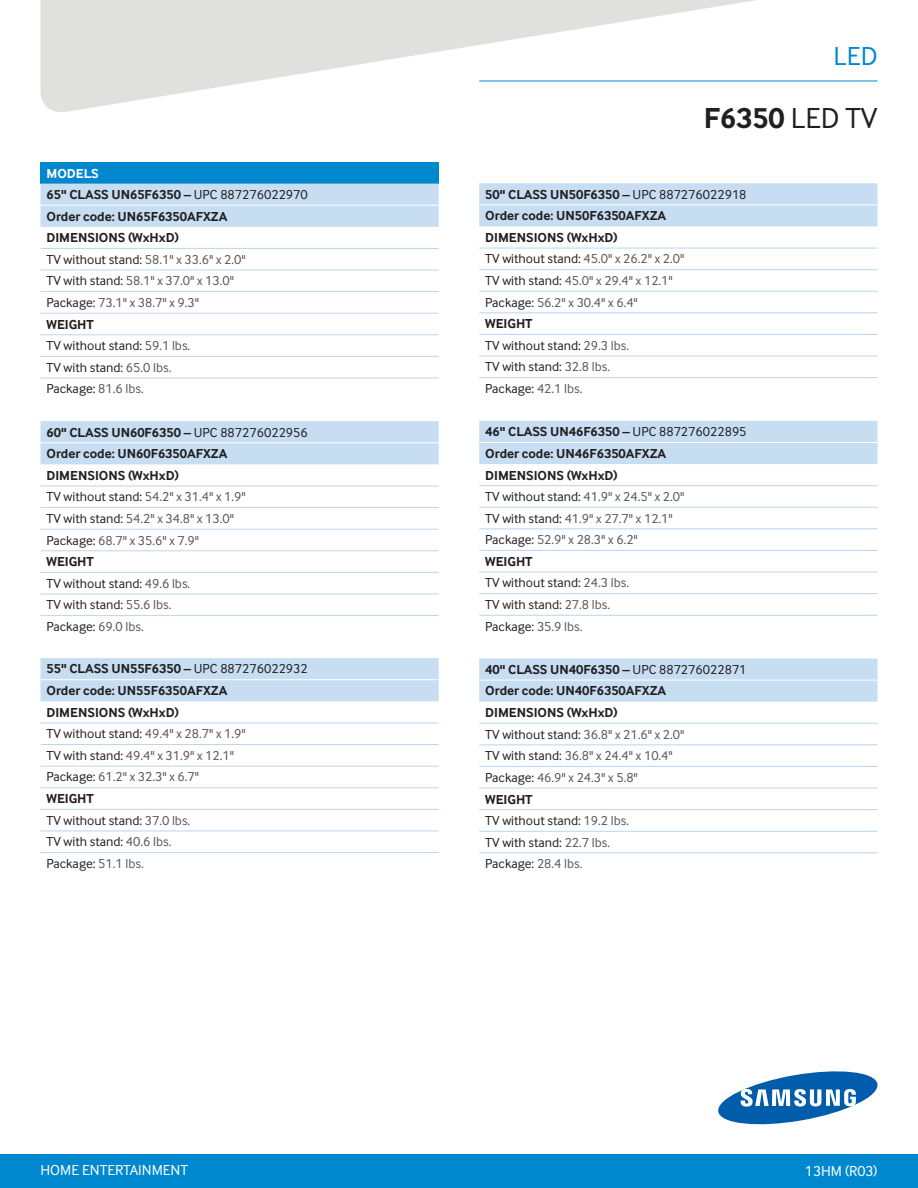
<style>
.page{position:relative;width:918px;height:1188px;background:#fff}
.page>*{position:absolute;margin:0;border:0;box-sizing:border-box;transform-origin:0 0}
.t1{font:700 30px "Inter Face";color:#231f20}
.t2{font:27px "Inter Face";color:#0088ce}
.t3{font:15px "Inter Face";color:#fff}
.t4{font:13.5px/21.6px "Inter Face";color:#231f20}
.s1{font-weight:700;color:#fff}
.s2{font-weight:700}
.s3{color:#57585a}
.s4{font-weight:400}
</style>
<div class="page">
<div style="left:0;top:1154px;width:918px;height:34px;background:#0088ce"></div>
<hr style="left:479px;top:81px;width:399px;height:1px;background:#0088ce">
<svg style="left:40px;top:0;width:718px;height:112px;fill:#e0e1df"></svg>
<svg style="left:718px;top:1071px;width:160px;height:54px"></svg>
<svg style="left:479px;top:183px;width:399px;height:519px"></svg>
<hr style="left:479px;top:248px;width:399px;height:1px;background:#b9d6ef">
<hr style="left:479px;top:269px;width:399px;height:1px;background:#b9d6ef">
<hr style="left:479px;top:291px;width:399px;height:1px;background:#b9d6ef">
<hr style="left:479px;top:312px;width:399px;height:1px;background:#b9d6ef">
<hr style="left:479px;top:334px;width:399px;height:1px;background:#b9d6ef">
<hr style="left:479px;top:356px;width:399px;height:1px;background:#b9d6ef">
<hr style="left:479px;top:377px;width:399px;height:1px;background:#b9d6ef">
<hr style="left:479px;top:485px;width:399px;height:1px;background:#b9d6ef">
<hr style="left:479px;top:507px;width:399px;height:1px;background:#b9d6ef">
<hr style="left:479px;top:528px;width:399px;height:1px;background:#b9d6ef">
<hr style="left:479px;top:550px;width:399px;height:1px;background:#b9d6ef">
<hr style="left:479px;top:572px;width:399px;height:1px;background:#b9d6ef">
<hr style="left:479px;top:593px;width:399px;height:1px;background:#b9d6ef">
<hr style="left:479px;top:615px;width:399px;height:1px;background:#b9d6ef">
<hr style="left:479px;top:723px;width:399px;height:1px;background:#b9d6ef">
<hr style="left:479px;top:744px;width:399px;height:1px;background:#b9d6ef">
<hr style="left:479px;top:766px;width:399px;height:1px;background:#b9d6ef">
<hr style="left:479px;top:788px;width:399px;height:1px;background:#b9d6ef">
<hr style="left:479px;top:809px;width:399px;height:1px;background:#b9d6ef">
<hr style="left:479px;top:831px;width:399px;height:1px;background:#b9d6ef">
<hr style="left:479px;top:852px;width:399px;height:1px;background:#b9d6ef">
<hr style="left:479px;top:204px;width:399px;height:1px;background:#fff">
<hr style="left:479px;top:442px;width:399px;height:1px;background:#fff">
<hr style="left:479px;top:680px;width:399px;height:1px;background:#fff">
<div style="left:40px;top:658px;width:399px;height:43px;background:#c6ddf2"></div>
<hr style="left:40px;top:723px;width:399px;height:1px;background:#b9d6ef">
<hr style="left:40px;top:744px;width:399px;height:1px;background:#b9d6ef">
<hr style="left:40px;top:766px;width:399px;height:1px;background:#b9d6ef">
<hr style="left:40px;top:787px;width:399px;height:1px;background:#b9d6ef">
<hr style="left:40px;top:809px;width:399px;height:1px;background:#b9d6ef">
<hr style="left:40px;top:831px;width:399px;height:1px;background:#b9d6ef">
<hr style="left:40px;top:852px;width:399px;height:1px;background:#b9d6ef">
<hr style="left:40px;top:679px;width:399px;height:1px;background:#fff">
<div style="left:40px;top:162px;width:399px;height:22px;background:#0088ce"></div>
<svg style="left:40px;top:184px;width:399px;height:280px"></svg>
<hr style="left:40px;top:248px;width:399px;height:1px;background:#b9d6ef">
<hr style="left:40px;top:270px;width:399px;height:1px;background:#b9d6ef">
<hr style="left:40px;top:291px;width:399px;height:1px;background:#b9d6ef">
<hr style="left:40px;top:313px;width:399px;height:1px;background:#b9d6ef">
<hr style="left:40px;top:334px;width:399px;height:1px;background:#b9d6ef">
<hr style="left:40px;top:356px;width:399px;height:1px;background:#b9d6ef">
<hr style="left:40px;top:378px;width:399px;height:1px;background:#b9d6ef">
<hr style="left:40px;top:486px;width:399px;height:1px;background:#b9d6ef">
<hr style="left:40px;top:507px;width:399px;height:1px;background:#b9d6ef">
<hr style="left:40px;top:529px;width:399px;height:1px;background:#b9d6ef">
<hr style="left:40px;top:550px;width:399px;height:1px;background:#b9d6ef">
<hr style="left:40px;top:572px;width:399px;height:1px;background:#b9d6ef">
<hr style="left:40px;top:594px;width:399px;height:1px;background:#b9d6ef">
<hr style="left:40px;top:615px;width:399px;height:1px;background:#b9d6ef">
<hr style="left:40px;top:205px;width:399px;height:1px;background:#fff">
<hr style="left:40px;top:442px;width:399px;height:1px;background:#fff">
<h2 class="t2" style="left:834px;top:41px;width:45px">LED</h2>
<p class="t4" style="left:46px;top:162px;width:263px"><span class="s1">MODELS<br></span><span class="s2">65" CLASS UN65F6350 –</span> UPC 887276022970<br><span class="s2">Order code: UN65F6350AFXZA<br>DIMENSIONS (WxHxD)<br></span>TV without stand: <span class="s3">58.1" x 33.6" x 2.0"<br></span>TV with stand: <span class="s3">58.1" x 37.0" x 13.0"<br></span>Package: <span class="s3">73.1" x 38.7" x 9.3"<br></span><span class="s2">WEIGHT<br></span>TV without stand: <span class="s3">59.1 lbs.<br></span>TV with stand: <span class="s3">65.0 lbs.<br></span>Package: <span class="s3">81.6 lbs.</span></p>
<p class="t4" style="left:46px;top:421px;width:263px"><span class="s2">60" CLASS UN60F6350 –</span> UPC 887276022956<br><span class="s2">Order code: UN60F6350AFXZA<br>DIMENSIONS (WxHxD)<br></span>TV without stand: <span class="s3">54.2" x 31.4" x 1.9"<br></span>TV with stand: <span class="s3">54.2" x 34.8" x 13.0"<br></span>Package: <span class="s3">68.7" x 35.6" x 7.9"<br></span><span class="s2">WEIGHT<br></span>TV without stand: <span class="s3">49.6 lbs.<br></span>TV with stand: <span class="s3">55.6 lbs.<br></span>Package: <span class="s3">69.0 lbs.</span></p>
<p class="t4" style="left:46px;top:658px;width:263px"><span class="s2">55" CLASS UN55F6350 –</span> UPC 887276022932<br><span class="s2">Order code: UN55F6350AFXZA<br>DIMENSIONS (WxHxD)<br></span>TV without stand: <span class="s3">49.4" x 28.7" x 1.9"<br></span>TV with stand: <span class="s3">49.4" x 31.9" x 12.1"<br></span>Package: <span class="s3">61.2" x 32.3" x 6.7"<br></span><span class="s2">WEIGHT<br></span>TV without stand: <span class="s3">37.0 lbs.<br></span>TV with stand: <span class="s3">40.6 lbs.<br></span>Package: <span class="s3">51.1 lbs.</span></p>
<h1 class="t1" style="left:704px;top:100px;width:175px">F6350 <span class="s4">LED TV</span></h1>
<p class="t4" style="left:485px;top:183px;width:263px"><span class="s2">50" CLASS UN50F6350 –</span> UPC 887276022918<br><span class="s2">Order code: UN50F6350AFXZA<br>DIMENSIONS (WxHxD)<br></span>TV without stand: <span class="s3">45.0" x 26.2" x 2.0"<br></span>TV with stand: <span class="s3">45.0" x 29.4" x 12.1"<br></span>Package: <span class="s3">56.2" x 30.4" x 6.4"<br></span><span class="s2">WEIGHT<br></span>TV without stand: <span class="s3">29.3 lbs.<br></span>TV with stand: <span class="s3">32.8 lbs.<br></span>Package: <span class="s3">42.1 lbs.</span></p>
<p class="t4" style="left:485px;top:421px;width:263px"><span class="s2">46" CLASS UN46F6350 –</span> UPC 887276022895<br><span class="s2">Order code: UN46F6350AFXZA<br>DIMENSIONS (WxHxD)<br></span>TV without stand: <span class="s3">41.9" x 24.5" x 2.0"<br></span>TV with stand: <span class="s3">41.9" x 27.7" x 12.1"<br></span>Package: <span class="s3">52.9" x 28.3" x 6.2"<br></span><span class="s2">WEIGHT<br></span>TV without stand: <span class="s3">24.3 lbs.<br></span>TV with stand: <span class="s3">27.8 lbs.<br></span>Package: <span class="s3">35.9 lbs.</span></p>
<p class="t4" style="left:485px;top:658px;width:263px"><span class="s2">40" CLASS UN40F6350 –</span> UPC 887276022871<br><span class="s2">Order code: UN40F6350AFXZA<br>DIMENSIONS (WxHxD)<br></span>TV without stand: <span class="s3">36.8" x 21.6" x 2.0"<br></span>TV with stand: <span class="s3">36.8" x 24.4" x 10.4"<br></span>Package: <span class="s3">46.9" x 24.3" x 5.8"<br></span><span class="s2">WEIGHT<br></span>TV without stand: <span class="s3">19.2 lbs.<br></span>TV with stand: <span class="s3">22.7 lbs.<br></span>Package: <span class="s3">28.4 lbs.</span></p>
<p class="t3" style="left:40px;top:1161px;width:149px">HOME ENTERTAINMENT</p>
<p class="t3" style="left:805px;top:1163px;width:74px">13HM (R03)</p>
</div>
